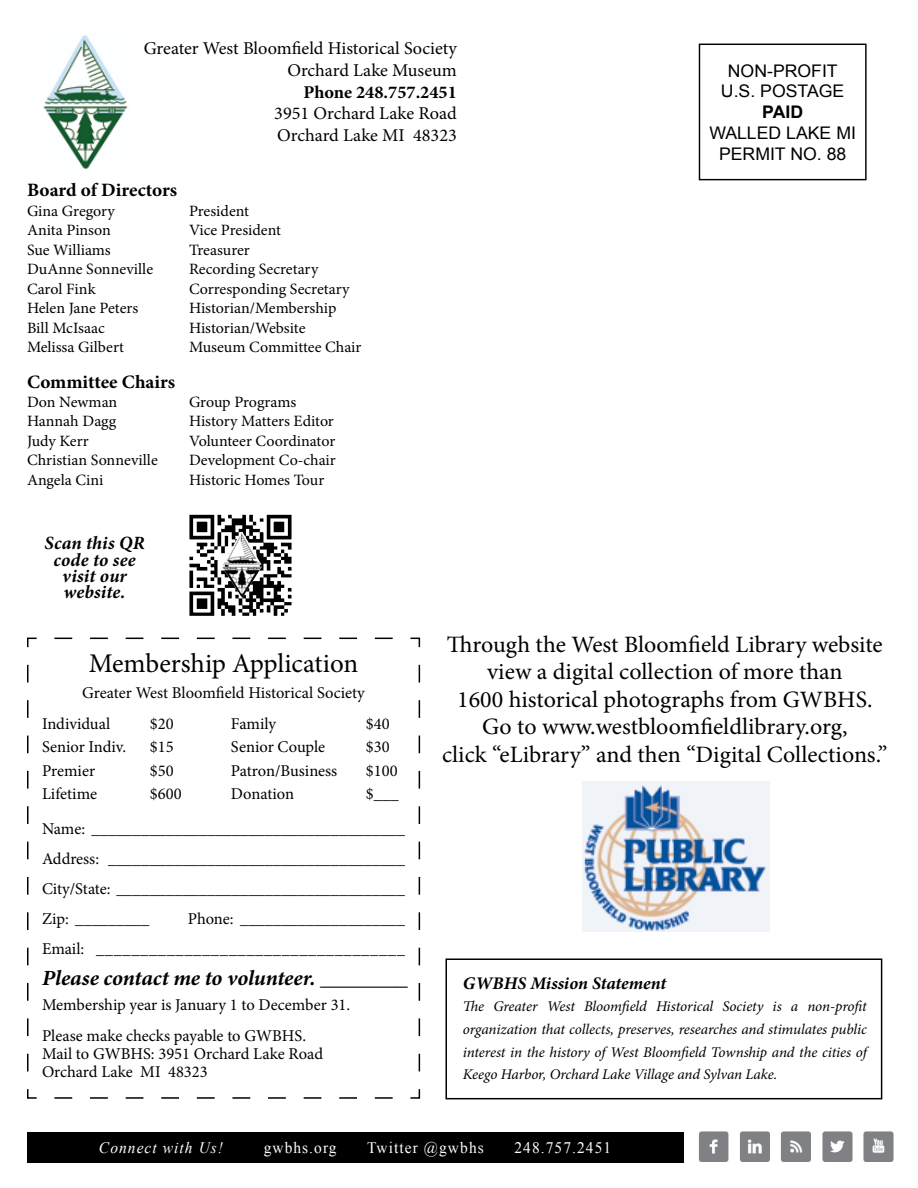
<style>
.page{position:relative;width:918px;height:1188px;background:#fff}
.page>*{position:absolute;margin:0;border:0;box-sizing:border-box;transform-origin:0 0}
.t1{font:27px "Minion Pro";letter-spacing:-.005em;color:#000}
.t2{font:23.55px/27.5px "Minion Pro";color:#000;text-align:center}
.t3{font:italic 700 21.6px "Minion Pro";letter-spacing:-.01em;color:#000}
.t4{font:700 18.9px "Minion Pro";color:#000}
.t5{font:italic 700 18.75px/16.2px "Minion Pro";letter-spacing:.005em;color:#000;text-align:center}
.t6{font:18px/21.6px "Minion Pro";color:#000;text-align:right}
.t7{font:700 18px "Minion Pro";color:#000}
.t8{font:italic 700 17.7px "Minion Pro";letter-spacing:-.005em;color:#000}
.t9{font:17.4px/20.9px "Arial";color:#000;text-align:center}
.t10{font:700 17.4px "Arial";color:#000}
.t11{font:16.5px/30px "Minion Pro";color:#000}
.t12{font:16.05px "Times New Roman";letter-spacing:.07em;color:#fff;scale:.96 1}
.t13{font:italic 16.05px "Times New Roman";letter-spacing:.07em;color:#fff;scale:.96 1}
.t14{font:15.75px "Minion Pro";letter-spacing:-.005em;color:#000}
.t15{font:italic 14.85px/22.5px "Minion Pro";letter-spacing:-.01em;color:#000;text-align:justify}
</style>
<div class="page">
<svg style="left:27px;top:637px;width:394px;height:462px"></svg>
<img style="left:43px;top:35px;width:85px;height:134px">
<div style="left:699px;top:44px;width:168px;height:136px;border:1px solid #000"></div>
<img style="left:189px;top:514px;width:103px;height:102px">
<img style="left:222px;top:532px;width:40px;height:65px">
<div style="left:27px;top:1132px;width:656px;height:30px;background:#000"></div>
<img style="left:698px;top:1131px;width:196px;height:31px">
<div style="left:446px;top:958px;width:436px;height:141px;border:2px solid #000"></div>
<img style="left:582px;top:782px;width:188px;height:150px">
<p class="t6" style="left:144px;top:38px;width:315px">Greater West Bloomfield Historical Society<br>Orchard Lake Museum</p>
<p class="t7" style="left:304px;top:79px;width:155px">Phone 248.757.2451</p>
<p class="t6" style="left:274px;top:103px;width:184px;text-align:left">3951 Orchard Lake Road<br>Orchard Lake MI 48323</p>
<p class="t4" style="left:27px;top:177px;width:152px">Board of Directors</p>
<p class="t14" style="left:27px;top:200px;width:89px">Gina Gregory</p>
<p class="t14" style="left:189px;top:200px;width:62px">President</p>
<p class="t14" style="left:27px;top:220px;width:85px">Anita Pinson</p>
<p class="t14" style="left:189px;top:220px;width:94px">Vice President</p>
<p class="t14" style="left:27px;top:239px;width:85px">Sue Williams</p>
<p class="t14" style="left:189px;top:239px;width:62px">Treasurer</p>
<p class="t14" style="left:27px;top:259px;width:128px">DuAnne Sonneville</p>
<p class="t14" style="left:189px;top:259px;width:131px">Recording Secretary</p>
<p class="t14" style="left:27px;top:278px;width:70px">Carol Fink</p>
<p class="t14" style="left:189px;top:278px;width:162px">Corresponding Secretary</p>
<p class="t14" style="left:27px;top:298px;width:113px">Helen Jane Peters</p>
<p class="t14" style="left:189px;top:298px;width:149px">Historian/Membership</p>
<p class="t14" style="left:27px;top:317px;width:79px">Bill McIsaac</p>
<p class="t14" style="left:189px;top:317px;width:118px">Historian/Website</p>
<p class="t14" style="left:27px;top:337px;width:98px">Melissa Gilbert</p>
<p class="t14" style="left:189px;top:337px;width:174px">Museum Committee Chair</p>
<p class="t4" style="left:27px;top:368px;width:150px">Committee Chairs</p>
<p class="t14" style="left:27px;top:391px;width:92px">Don Newman</p>
<p class="t14" style="left:189px;top:391px;width:109px">Group Programs</p>
<p class="t14" style="left:27px;top:411px;width:91px">Hannah Dagg</p>
<p class="t14" style="left:189px;top:411px;width:146px">History Matters Editor</p>
<p class="t14" style="left:27px;top:430px;width:63px">Judy Kerr</p>
<p class="t14" style="left:189px;top:430px;width:148px">Volunteer Coordinator</p>
<p class="t14" style="left:27px;top:450px;width:132px">Christian Sonneville</p>
<p class="t14" style="left:189px;top:450px;width:148px">Development Co-chair</p>
<p class="t14" style="left:27px;top:469px;width:78px">Angela Cini</p>
<p class="t14" style="left:189px;top:469px;width:137px">Historic Homes Tour</p>
<p class="t5" style="left:44px;top:535px;width:102px">Scan this QR code to see visit our website.</p>
<p class="t9" style="left:721px;top:60px;width:125px">NON-PROFIT<br>U.S. POSTAGE</p>
<p class="t10" style="left:762px;top:101px;width:42px">PAID</p>
<p class="t9" style="left:709px;top:123px;width:145px">WALLED LAKE MI<br>PERMIT NO. 88</p>
<h1 class="t1" style="left:89px;top:645px;width:271px">Membership Application</h1>
<p class="t11" style="left:42px;top:677px;width:324px;line-height:31.5px;text-indent:40px">Greater West Bloomfield Historical Society<br>Individual</p>
<p class="t11" style="left:150px;top:709px;width:25px">$20</p>
<p class="t11" style="left:231px;top:709px;width:47px">Family</p>
<p class="t11" style="left:366px;top:709px;width:25px">$40</p>
<p class="t11" style="left:42px;top:732px;width:86px">Senior Indiv.</p>
<p class="t11" style="left:150px;top:732px;width:25px">$15</p>
<p class="t11" style="left:231px;top:732px;width:96px">Senior Couple</p>
<p class="t11" style="left:366px;top:732px;width:25px">$30</p>
<p class="t11" style="left:42px;top:755px;width:55px">Premier</p>
<p class="t11" style="left:150px;top:755px;width:25px">$50</p>
<p class="t11" style="left:231px;top:755px;width:108px">Patron/Business</p>
<p class="t11" style="left:366px;top:755px;width:33px">$100</p>
<p class="t11" style="left:42px;top:779px;width:57px">Lifetime</p>
<p class="t11" style="left:150px;top:779px;width:33px">$600</p>
<p class="t11" style="left:231px;top:779px;width:65px">Donation</p>
<p class="t11" style="left:42px;top:776px;width:365px;line-height:35.4px;text-indent:324px">$___<br>Name: ______________________________________</p>
<p class="t11" style="left:42px;top:844px;width:365px;text-align:justify">Address: ____________________________________ City/State: ___________________________________ Zip: _________</p>
<p class="t11" style="left:42px;top:904px;width:365px;text-align:right">Phone: ____________________<br>Email: ___________________________________</p>
<h3 class="t3" style="left:42px;top:963px;width:368px">Please contact me to volunteer. ________</h3>
<p class="t11" style="left:42px;top:989px;width:310px;line-height:31.5px">Membership year is January 1 to December 31.<br>Please make checks payable to GWBHS.</p>
<p class="t11" style="left:42px;top:1045px;width:283px;line-height:18px">Mail to GWBHS: 3951 Orchard Lake Road<br>Orchard Lake MI 48323</p>
<h2 class="t2" style="left:442px;top:631px;width:447px">Through the West Bloomfield Library website view a digital collection of more than<br>1600 historical photographs from GWBHS.<br>Go to www.westbloomfieldlibrary.org,<br>click “eLibrary” and then “Digital Collections.”</h2>
<p class="t8" style="left:463px;top:971px;width:205px">GWBHS Mission Statement</p>
<p class="t15" style="left:463px;top:995px;width:406px">The Greater West Bloomfield Historical Society is a non-profit organization that collects, preserves, researches and stimulates public interest in the history of West Bloomfield Township and the cities of Keego Harbor, Orchard Lake Village and Sylvan Lake.</p>
<p class="t13" style="left:99px;top:1136px;width:131px">Connect with Us!</p>
<p class="t12" style="left:264px;top:1136px;width:78px">gwbhs.org</p>
<p class="t12" style="left:367px;top:1136px;width:123px">Twitter @gwbhs</p>
<p class="t12" style="left:514px;top:1136px;width:102px">248.757.2451</p>
</div>
